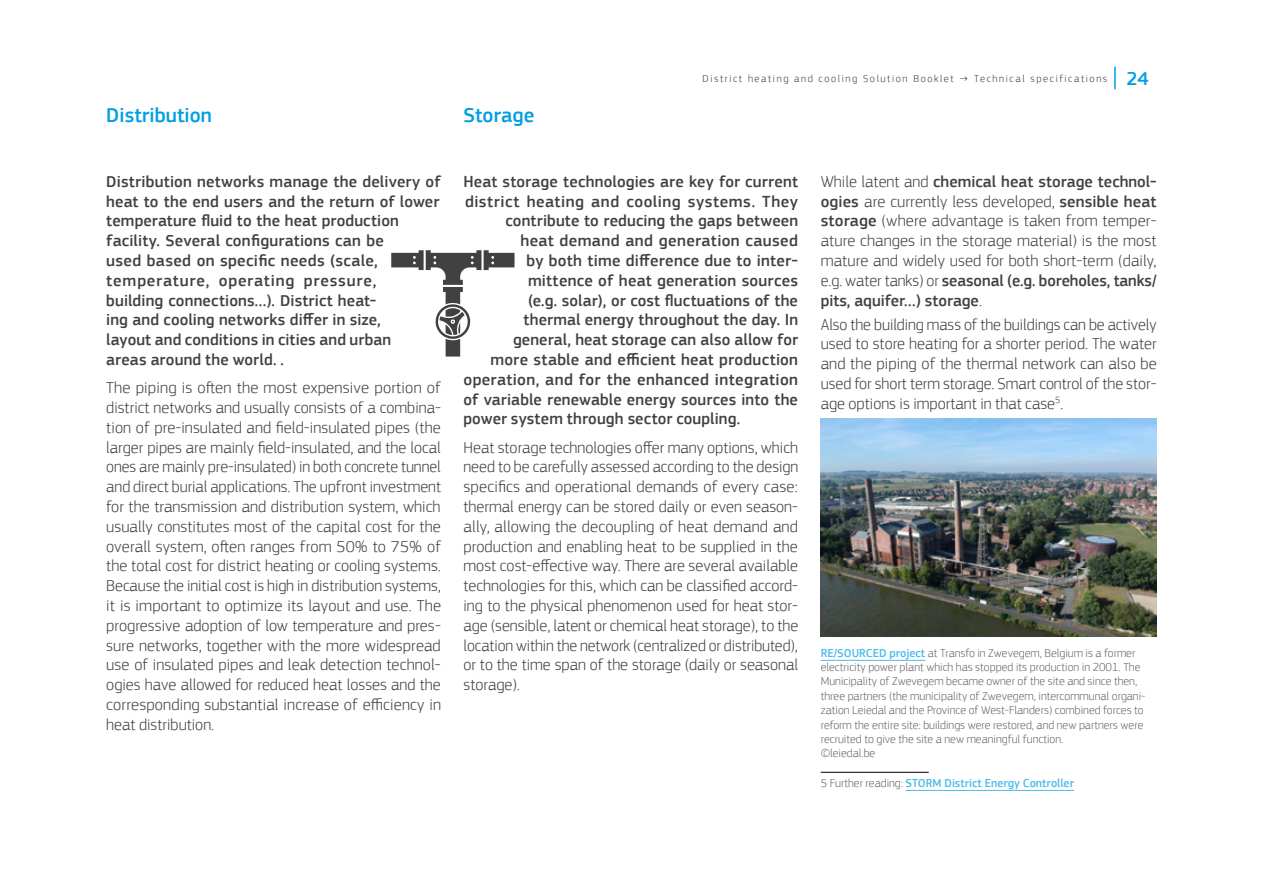
<style>
.page{position:relative;width:1263px;height:893px;background:#fff}
.page>*{position:absolute;margin:0;border:0;box-sizing:border-box;transform-origin:0 0}
.Heading_Three{font:500 21px "EC Square Sans Pro";color:#009ee3}
.Body{font:300 16.5px/19.8px "EC Square Sans Pro";color:#414141;text-align:justify}
.Introduction{font:500 16.5px/19.8px "EC Square Sans Pro";letter-spacing:.01em;color:#414141}
.Introduction-2{font:500 16.5px "EC Square Sans Pro";letter-spacing:.03em;color:#414141}
.Footnote{font:300 12px/14.4px "EC Square Sans Pro";color:#6b6767}
.Footnote-2{font:500 12px "EC Square Sans Pro";color:#4dbbeb}
.t1{font:300 10.5px "EC Square Sans Pro";letter-spacing:.15em;color:#414141}
.s1{font-weight:500;font-size:19.5px;color:#009ee3}
.s2{font-weight:500}
.s3{font-weight:500;color:#4dbbeb}
.s4{font-weight:300;color:#6b6767}
</style>
<div class="page">
<hr style="left:1114px;top:67px;width:2px;height:22px;background:#009ee3">
<svg style="left:391px;top:250px;width:123px;height:107px"></svg>
<hr style="left:821px;top:772px;width:108px;height:1px;background:#000">
<hr style="left:905px;top:790px;width:169px;height:1px;background:#4dbbeb">
<img style="left:821px;top:418px;width:336px;height:219px">
<hr style="left:821px;top:660px;width:104px;height:1px;background:#4dbbeb">
<p class="Heading_Three" style="left:106px;top:103px;width:107px">Distribution</p>
<p class="Introduction" style="left:106px;top:172px;width:336px">Distribution networks manage the delivery of heat to the end users and the return of lower temperature fluid to the heat production facility. Several configurations can be<br>used based on specific needs (scale, temperature, operating pressure,<br>building connections…). District heat-<br>ing and cooling networks differ in size,<br>layout and conditions in cities and urban<br>areas around the world. .</p>
<p class="Body" style="left:106px;top:378px;width:336px">The piping is often the most expensive portion of district networks and usually consists of a combina&shy;tion of pre-insulated and field-insulated pipes (the larger pipes are mainly field-insulated, and the local ones are mainly pre-insulated) in both concrete tunnel and direct burial applications. The upfront investment for the transmission and distribution system, which usually constitutes most of the capital cost for the overall system, often ranges from 50% to 75% of the total cost for district heating or cooling systems.<br>Because the initial cost is high in distribution systems, it is important to optimize its layout and use. The progressive adoption of low temperature and pres&shy;sure networks, together with the more widespread use of insulated pipes and leak detection technol&shy;ogies have allowed for reduced heat losses and the corresponding substantial increase of efficiency in heat distribution.</p>
<p class="Heading_Three" style="left:463px;top:103px;width:72px">Storage</p>
<p class="t1" style="left:702px;top:72px;width:448px">District heating and cooling Solution Booklet → Technical specifications <span class="s1">24</span></p>
<p class="Introduction" style="left:463px;top:172px;width:336px">Heat storage technologies are key for current</p>
<p class="Introduction-2" style="left:465px;top:191px;width:335px">district heating and cooling systems. They</p>
<p class="Introduction" style="left:505px;top:211px;width:294px">contribute to reducing the gaps between</p>
<p class="Introduction" style="left:520px;top:231px;width:279px">heat demand and generation caused</p>
<p class="Introduction" style="left:526px;top:251px;width:273px">by both time difference due to inter-</p>
<p class="Introduction" style="left:528px;top:271px;width:271px">mittence of heat generation sources</p>
<p class="Introduction" style="left:528px;top:291px;width:271px">(e.g. solar), or cost fluctuations of the</p>
<p class="Introduction" style="left:523px;top:310px;width:276px">thermal energy throughout the day. In</p>
<p class="Introduction" style="left:513px;top:330px;width:287px">general, heat storage can also allow for</p>
<p class="Introduction" style="left:490px;top:350px;width:309px">more stable and efficient heat production</p>
<p class="Introduction" style="left:463px;top:370px;width:336px">operation, and for the enhanced integration</p>
<p class="Introduction" style="left:463px;top:390px;width:336px">of variable renewable energy sources into the</p>
<p class="Introduction" style="left:463px;top:409px;width:278px">power system through sector coupling.</p>
<p class="Body" style="left:463px;top:437px;width:336px">Heat storage technologies offer many options, which need to be carefully assessed according to the design specifics and operational demands of every case: thermal energy can be stored daily or even season&shy;ally, allowing the decoupling of heat demand and production and enabling heat to be supplied in the most cost-effective way. There are several available technologies for this, which can be classified accord&shy;ing to the physical phenomenon used for heat stor&shy;age (sensible, latent or chemical heat storage), to the location within the network (centralized or distributed), or to the time span of the storage (daily or seasonal storage).</p>
<p class="Body" style="left:821px;top:171px;width:337px">While latent and <span class="s2">chemical heat storage technol&shy;ogies</span> are currently less developed, <span class="s2">sensible heat storage</span> (where advantage is taken from temper&shy;ature changes in the storage material) is the most mature and widely used for both short-term (daily, e.g. water tanks) or <span class="s2">seasonal (e.g. boreholes, tanks/ pits, aquifer…) storage</span>.</p>
<p class="Body" style="left:821px;top:314px;width:338px">Also the building mass of the buildings can be actively used to store heating for a shorter period. The water and the piping of the thermal network can also be used for short term storage. Smart control of the stor&shy;age options is important in that case<sup>5</sup>.</p>
<p class="Footnote" style="left:821px;top:645px;width:326px"><span class="s3">RE/SOURCED project</span> at Transfo in Zwevegem, Belgium is a former electricity power plant which has stopped its production in 2001. The Municipality of Zwevegem became owner of the site and since then, three partners (the municipality of Zwevegem, intercommunal organi&shy;zation Leiedal and the Province of West-Flanders) combined forces to reform the entire site: buildings were restored, and new partners were recruited to give the site a new meaningful function.<br>©leiedal.be</p>
<p class="Footnote-2" style="left:821px;top:776px;width:255px"><span class="s4">5 Further reading:</span> STORM District Energy Controller</p>
</div>
